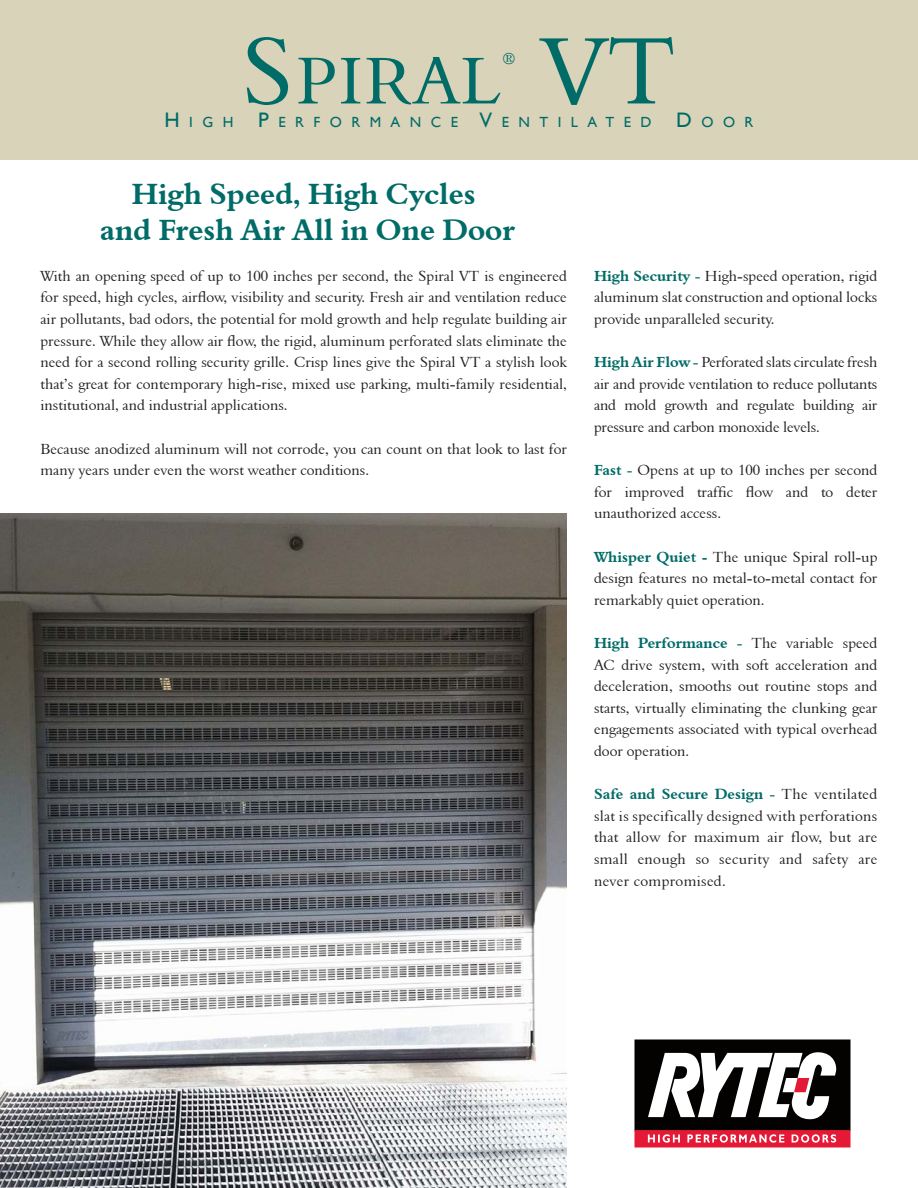
<style>
.page{position:relative;width:918px;height:1188px;background:#fff}
.page>*{position:absolute;margin:0;border:0;box-sizing:border-box;transform-origin:0 0}
.t1{font:97.5px "Aldine 401 BT Roman A";color:#006c67}
.t2{font:68.25px "Aldine 401 BT Roman A";letter-spacing:.03em;color:#006c67}
.t3{font:30px "Aldine 401 BT Bold A";color:#006c67}
.t4{font:16.65px "Aldine 401 BT Roman A";color:#006c67}
.t5{font:15px/21.6px "Aldine 401 BT Roman A";color:#231f20;text-align:justify}
.t6{font:14.7px "Gill Sans";letter-spacing:.645em;color:#006c67}
.s1{font-size:97.5px}
.s2{font-size:21px}
.s3{font-family:"Aldine 401 BT Bold A";color:#006c67}
.s4{color:#006c67}
</style>
<div class="page">
<div style="left:0;top:0;width:918px;height:160px;background:#d9d3b9"></div>
<img style="left:0;top:513px;width:567px;height:675px">
<svg style="left:634px;top:1040px;width:216px;height:108px"></svg>
<h2 class="t2" style="left:242px;top:39px;width:260px"><span class="s1">S</span>piral</h2>
<p class="t4" style="left:502px;top:48px;width:15px">®</p>
<h1 class="t1" style="left:542px;top:11px;width:135px">VT</h1>
<p class="t6" style="left:165px;top:114px;width:68px"><span class="s2">H</span>IGH</p>
<p class="t6" style="left:258px;top:114px;width:395px"><span class="s2">P</span>ERFORMANCE <span class="s2">V</span>ENTILATED</p>
<p class="t6" style="left:676px;top:114px;width:79px"><span class="s2">D</span> OOR</p>
<p class="t3" style="left:132px;top:175px;width:345px">High Speed, High Cycles</p>
<p class="t3" style="left:100px;top:211px;width:417px">and Fresh Air All in One Door</p>
<p class="t5" style="left:40px;top:265px;width:528px">With an opening speed of up to 100 inches per second, the Spiral VT is engineered for speed, high cycles, airflow, visibility and security. Fresh air and ventilation reduce air pollutants, bad odors, the potential for mold growth and help regulate building air pressure. While they allow air flow, the rigid, aluminum perforated slats eliminate the need for a second rolling security grille. Crisp lines give the Spiral VT a stylish look that’s great for contemporary high-rise, mixed use parking, multi-family residential, institutional, and industrial applications.</p>
<p class="t5" style="left:40px;top:438px;width:528px">Because anodized aluminum will not corrode, you can count on that look to last for many years under even the worst weather conditions.</p>
<p class="t5" style="left:594px;top:265px;width:285px"><span class="s3">High Security</span> <span class="s4">-</span> High-speed operation, rigid aluminum slat construction and optional locks provide unparalleled security.</p>
<p class="t5" style="left:594px;top:351px;width:285px"><span class="s3">High Air Flow</span> <span class="s4">-</span> Perforated slats circulate fresh air and provide ventilation to reduce pollutants and mold growth and regulate building air pressure and carbon monoxide levels.</p>
<p class="t5" style="left:594px;top:459px;width:285px"><span class="s3">Fast</span> <span class="s4">-</span> Opens at up to 100 inches per second for improved traffic flow and to deter unauthorized access.</p>
<p class="t5" style="left:594px;top:546px;width:285px"><span class="s3">Whisper Quiet -</span> The unique Spiral roll-up design features no metal-to-metal contact for remarkably quiet operation.</p>
<p class="t5" style="left:594px;top:632px;width:285px"><span class="s3">High Performance</span> <span class="s4">-</span> The variable speed AC drive system, with soft acceleration and deceleration, smooths out routine stops and starts, virtually eliminating the clunking gear engagements associated with typical overhead door operation.</p>
<p class="t5" style="left:594px;top:783px;width:285px"><span class="s3">Safe and Secure Design</span> <span class="s4">-</span> The ventilated slat is specifically designed with perforations that allow for maximum air flow, but are small enough so security and safety are never compromised.</p>
</div>
